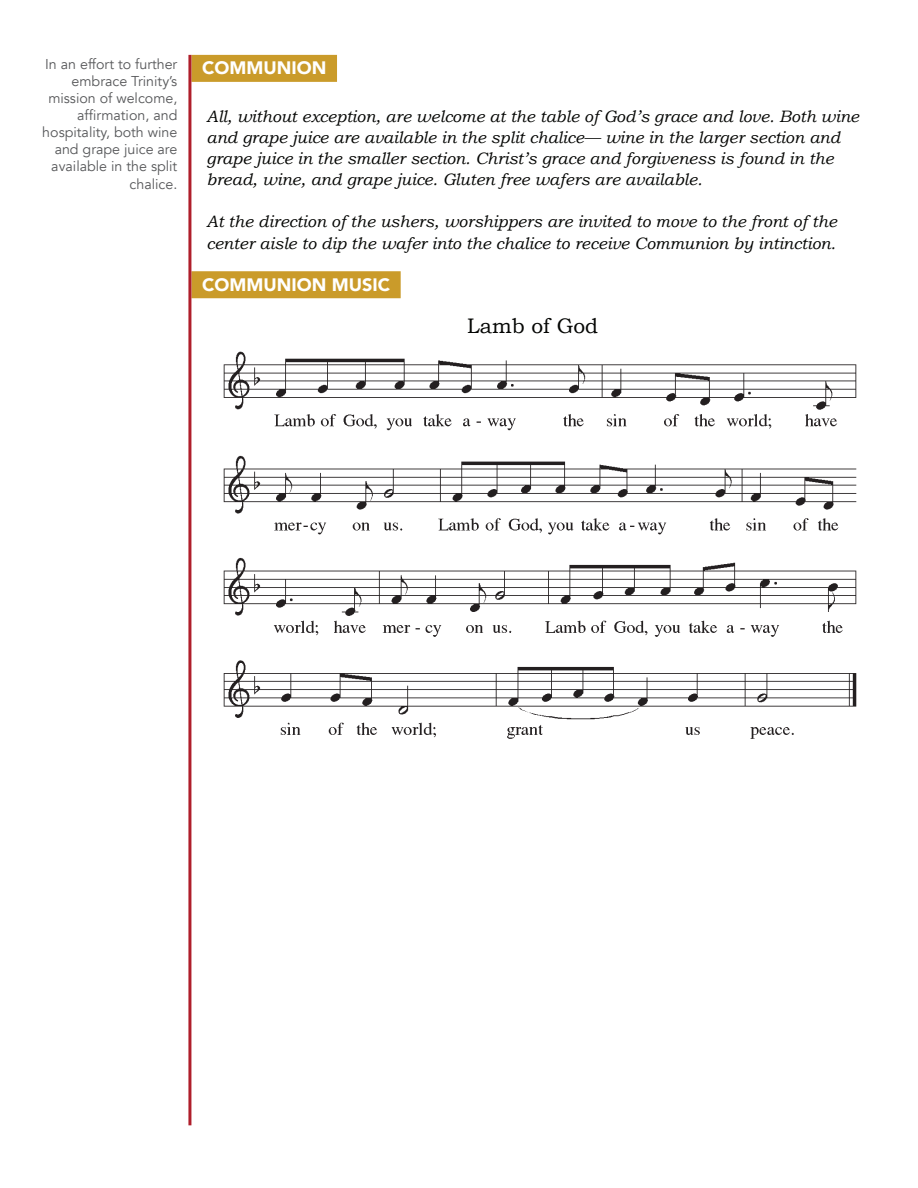
<style>
.page{position:relative;width:918px;height:1188px;background:#fff}
.page>*{position:absolute;margin:0;border:0;box-sizing:border-box;transform-origin:0 0}
.t1{font:21px "Bookman Old Style";color:#040503}
.t2{font:900 18px "Avenir";color:#fff}
.t3{font:italic 16.5px/21px "Bookman Old Style";color:#040503}
.t4{font:14.25px/17.1px "Avenir";color:#57585a;text-align:right}
</style>
<div class="page">
<div style="left:191px;top:55px;width:146px;height:27px;background:#ca9b2a"></div>
<div style="left:191px;top:271px;width:210px;height:27px;background:#ca9b2a"></div>
<hr style="left:188px;top:55px;width:3px;height:1070px;background:#af1e2b">
<img style="left:191px;top:328px;width:666px;height:442px">
<p class="t4" style="left:42px;top:56px;width:137px">In an effort to further embrace Trinity’s mission of welcome, affirmation, and hospitality, both wine and grape juice are available in the split chalice.</p>
<p class="t2" style="left:202px;top:53px;width:126px">COMMUNION</p>
<p class="t3" style="left:206px;top:106px;width:654px">All, without exception, are welcome at the table of God’s grace and love. Both wine and grape juice are available in the split chalice— wine in the larger section and grape juice in the smaller section. Christ’s grace and forgiveness is found in the bread, wine, and grape juice. Gluten free wafers are available.</p>
<p class="t3" style="left:206px;top:211px;width:632px;line-height:21.6px">At the direction of the ushers, worshippers are invited to move to the front of the center aisle to dip the wafer into the chalice to receive Communion by intinction.</p>
<p class="t2" style="left:202px;top:269px;width:189px">COMMUNION MUSIC</p>
<p class="t1" style="left:467px;top:313px;width:133px">Lamb of God</p>
</div>
